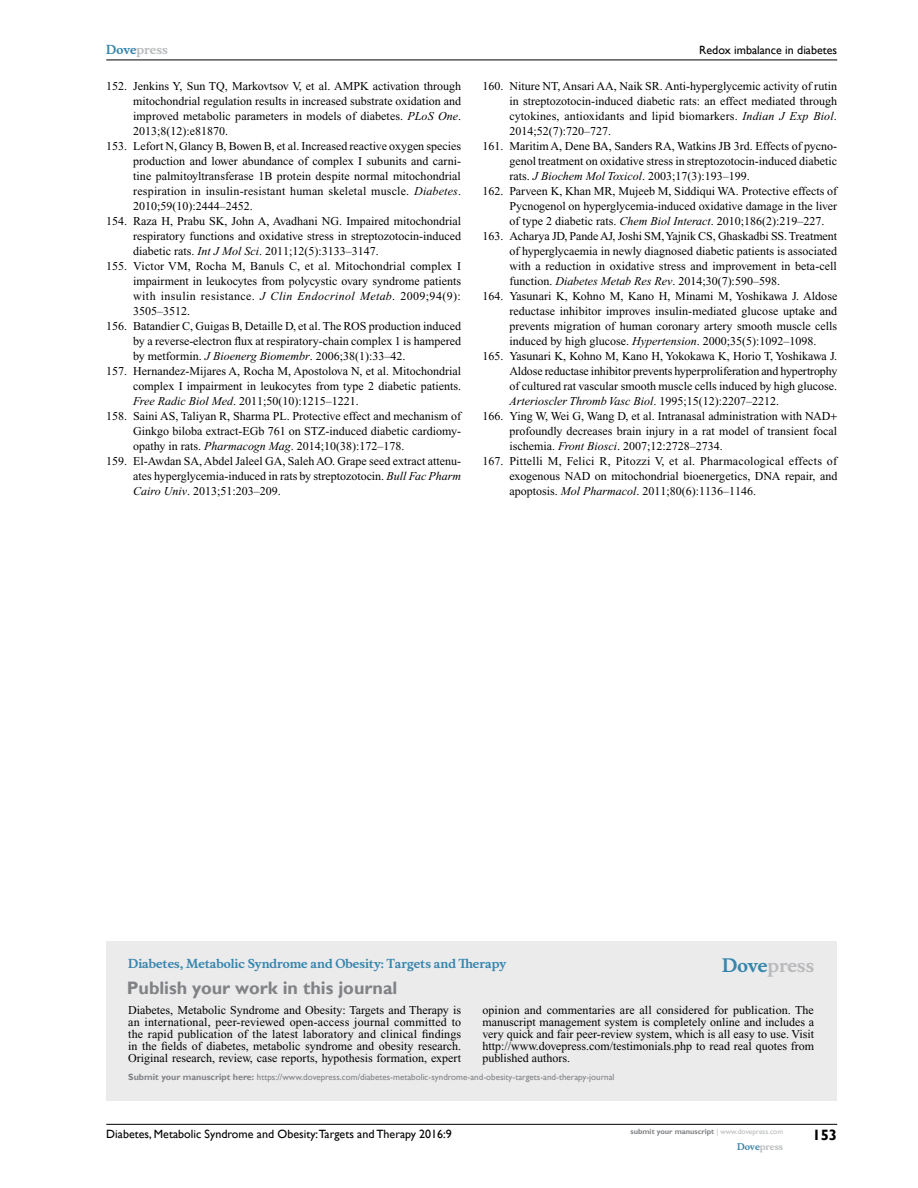
<style>
.page{position:relative;width:918px;height:1188px;background:#fff}
.page>*{position:absolute;margin:0;border:0;box-sizing:border-box;transform-origin:0 0}
.t1{font:700 18px "Gill Sans";color:#808285}
.t2{font:700 18px "Musee";color:#b8babc}
.t3{font:700 15px "Gill Sans";color:#000}
.t4{font:12px/12px "Times New Roman";color:#000;text-align:justify}
.t5{font:12px "Gill Sans";color:#000}
.t6{font:12px "Times New Roman";letter-spacing:.02em;color:#000}
.t7{font:700 12px "Musee";color:#3785ad}
.t8{font:12px "Times New Roman";letter-spacing:.03em;color:#000}
.t9{font:italic 12px "Times New Roman";color:#000}
.t10{font:700 12px "Musee";color:#b8babc}
.t11{font:9px "Gill Sans";color:#808285}
.t12{font:700 9px "Musee";color:#b8babc}
.t13{font:700 7.5px "Gill Sans";color:#808285}
.s1{color:#3785ad}
.s2{font-style:italic}
.s3{font-style:normal}
.s4{font-weight:700}
.s5{font-weight:400;color:#b8babc}
</style>
<div class="page">
<div style="left:106px;top:941px;width:731px;height:159px;background:#ebebec"></div>
<hr style="left:106px;top:1124px;width:731px;height:1px;background:#000">
<hr style="left:106px;top:60px;width:731px;height:1px;background:#000">
<p class="t10" style="left:106px;top:43px;width:63px"><span class="s1">Dove</span>press</p>
<p class="t4" style="left:106px;top:80px;width:356px">152. Jenkins Y, Sun TQ, Markovtsov V, et al. AMPK activation through</p>
<p class="t4" style="left:133px;top:95px;width:329px">mitochondrial regulation results in increased substrate oxidation and</p>
<p class="t4" style="left:133px;top:110px;width:330px">improved metabolic parameters in models of diabetes. <span class="s2">PLoS One</span>.</p>
<p class="t4" style="left:133px;top:125px;width:96px">2013;8(12):e81870.</p>
<p class="t4" style="left:106px;top:140px;width:356px">153. Lefort N, Glancy B, Bowen B, et al. Increased reactive oxygen species</p>
<p class="t4" style="left:133px;top:155px;width:329px">production and lower abundance of complex I subunits and carni-</p>
<p class="t4" style="left:133px;top:170px;width:329px">tine palmitoyltransferase 1B protein despite normal mitochondrial</p>
<p class="t4" style="left:133px;top:185px;width:329px">respiration in insulin-resistant human skeletal muscle. <span class="s2">Diabetes</span>.</p>
<p class="t4" style="left:133px;top:200px;width:121px">2010;59(10):2444–2452.</p>
<p class="t4" style="left:106px;top:215px;width:356px">154. Raza H, Prabu SK, John A, Avadhani NG. Impaired mitochondrial</p>
<p class="t4" style="left:133px;top:230px;width:329px">respiratory functions and oxidative stress in streptozotocin-induced</p>
<p class="t4" style="left:133px;top:245px;width:247px">diabetic rats. <span class="s2">Int J Mol Sci</span>. 2011;12(5):3133–3147.</p>
<p class="t4" style="left:106px;top:260px;width:356px">155. Victor VM, Rocha M, Banuls C, et al. Mitochondrial complex I</p>
<p class="t4" style="left:133px;top:275px;width:329px">impairment in leukocytes from polycystic ovary syndrome patients</p>
<p class="t8" style="left:133px;top:290px;width:329px">with insulin resistance. <span class="s2">J Clin Endocrinol Metab</span>. 2009;94(9):</p>
<p class="t4" style="left:133px;top:305px;width:58px">3505–3512.</p>
<p class="t4" style="left:106px;top:320px;width:356px">156. Batandier C, Guigas B, Detaille D, et al. The ROS production induced</p>
<p class="t4" style="left:133px;top:335px;width:329px">by a reverse-electron flux at respiratory-chain complex 1 is hampered</p>
<p class="t4" style="left:133px;top:350px;width:274px">by metformin. <span class="s2">J Bioenerg Biomembr</span>. 2006;38(1):33–42.</p>
<p class="t4" style="left:106px;top:365px;width:356px">157. Hernandez-Mijares A, Rocha M, Apostolova N, et al. Mitochondrial</p>
<p class="t4" style="left:133px;top:380px;width:329px">complex I impairment in leukocytes from type 2 diabetic patients.</p>
<p class="t4" style="left:133px;top:395px;width:227px"><span class="s2">Free Radic Biol Med</span>. 2011;50(10):1215–1221.</p>
<p class="t4" style="left:106px;top:410px;width:356px">158. Saini AS, Taliyan R, Sharma PL. Protective effect and mechanism of</p>
<p class="t4" style="left:133px;top:425px;width:329px">Ginkgo biloba extract-EGb 761 on STZ-induced diabetic cardiomy-</p>
<p class="t4" style="left:133px;top:440px;width:273px">opathy in rats. <span class="s2">Pharmacogn Mag</span>. 2014;10(38):172–178.</p>
<p class="t4" style="left:106px;top:455px;width:356px">159. El-Awdan SA, Abdel Jaleel GA, Saleh AO. Grape seed extract attenu-</p>
<p class="t4" style="left:133px;top:470px;width:330px">ates hyperglycemia-induced in rats by streptozotocin. <span class="s2">Bull Fac Pharm</span></p>
<p class="t4" style="left:133px;top:485px;width:149px"><span class="s2">Cairo Univ</span>. 2013;51:203–209.</p>
<p class="t5" style="left:699px;top:43px;width:139px">Redox imbalance in diabetes</p>
<p class="t4" style="left:482px;top:80px;width:356px">160. Niture NT, Ansari AA, Naik SR. Anti-hyperglycemic activity of rutin</p>
<p class="t4" style="left:509px;top:95px;width:329px">in streptozotocin-induced diabetic rats: an effect mediated through</p>
<p class="t4" style="left:509px;top:110px;width:329px">cytokines, antioxidants and lipid biomarkers. <span class="s2">Indian J Exp Biol</span>.</p>
<p class="t4" style="left:509px;top:125px;width:103px">2014;52(7):720–727.</p>
<p class="t4" style="left:482px;top:140px;width:356px">161. Maritim A, Dene BA, Sanders RA, Watkins JB 3rd. Effects of pycno-</p>
<p class="t4" style="left:509px;top:155px;width:329px">genol treatment on oxidative stress in streptozotocin-induced diabetic</p>
<p class="t4" style="left:509px;top:170px;width:242px">rats. <span class="s2">J Biochem Mol Toxicol</span>. 2003;17(3):193–199.</p>
<p class="t4" style="left:482px;top:185px;width:356px">162. Parveen K, Khan MR, Mujeeb M, Siddiqui WA. Protective effects of</p>
<p class="t4" style="left:509px;top:200px;width:329px">Pycnogenol on hyperglycemia-induced oxidative damage in the liver</p>
<p class="t4" style="left:509px;top:215px;width:317px">of type 2 diabetic rats. <span class="s2">Chem Biol Interact</span>. 2010;186(2):219–227.</p>
<p class="t4" style="left:482px;top:230px;width:356px">163. Acharya JD, Pande AJ, Joshi SM, Yajnik CS, Ghaskadbi SS. Treatment</p>
<p class="t4" style="left:509px;top:245px;width:329px">of hyperglycaemia in newly diagnosed diabetic patients is associated</p>
<p class="t4" style="left:509px;top:260px;width:329px">with a reduction in oxidative stress and improvement in beta-cell</p>
<p class="t4" style="left:509px;top:275px;width:272px">function. <span class="s2">Diabetes Metab Res Rev</span>. 2014;30(7):590–598.</p>
<p class="t4" style="left:482px;top:290px;width:357px">164. Yasunari K, Kohno M, Kano H, Minami M, Yoshikawa J. Aldose</p>
<p class="t4" style="left:509px;top:305px;width:329px">reductase inhibitor improves insulin-mediated glucose uptake and</p>
<p class="t4" style="left:509px;top:320px;width:329px">prevents migration of human coronary artery smooth muscle cells</p>
<p class="t4" style="left:509px;top:335px;width:309px">induced by high glucose. <span class="s2">Hypertension</span>. 2000;35(5):1092–1098.</p>
<p class="t4" style="left:482px;top:350px;width:356px">165. Yasunari K, Kohno M, Kano H, Yokokawa K, Horio T, Yoshikawa J.</p>
<p class="t4" style="left:509px;top:365px;width:329px">Aldose reductase inhibitor prevents hyperproliferation and hypertrophy</p>
<p class="t4" style="left:509px;top:380px;width:329px">of cultured rat vascular smooth muscle cells induced by high glucose.</p>
<p class="t9" style="left:509px;top:395px;width:271px">Arterioscler Thromb Vasc Biol<span class="s3">. 1995;15(12):2207–2212.</span></p>
<p class="t4" style="left:482px;top:410px;width:350px">166. Ying W, Wei G, Wang D, et al. Intranasal administration with NAD</p>
<p class="t4" style="left:509px;top:425px;width:329px">profoundly decreases brain injury in a rat model of transient focal</p>
<p class="t4" style="left:509px;top:440px;width:215px">ischemia. <span class="s2">Front Biosci</span>. 2007;12:2728–2734.</p>
<p class="t6" style="left:482px;top:455px;width:356px">167. Pittelli M, Felici R, Pitozzi V, et al. Pharmacological effects of</p>
<p class="t4" style="left:509px;top:470px;width:330px">exogenous NAD on mitochondrial bioenergetics, DNA repair, and</p>
<p class="t4" style="left:509px;top:485px;width:248px">apoptosis. <span class="s2">Mol Pharmacol</span>. 2011;80(6):1136–1146.</p>
<p class="t7" style="left:128px;top:956px;width:379px">Diabetes, Metabolic Syndrome and Obesity: Targets and Therapy</p>
<h1 class="t1" style="left:127px;top:977px;width:272px">Publish your work in this journal</h1>
<h1 class="t2" style="left:722px;top:955px;width:94px"><span class="s1">Dove</span>press</h1>
<p class="t4" style="left:128px;top:1004px;width:335px">Diabetes, Metabolic Syndrome and Obesity: Targets and Therapy is an international, peer-reviewed open-access journal committed to the rapid publication of the latest laboratory and clinical findings in the fields of diabetes, metabolic syndrome and obesity research.<br>Original research, review, case reports, hypothesis formation, expert</p>
<p class="t4" style="left:482px;top:1004px;width:333px">opinion and commentaries are all considered for publication. The manuscript management system is completely online and includes a very quick and fair peer-review system, which is all easy to use. Visit http://www.dovepress.com/testimonials.php to read real quotes from published authors.</p>
<p class="t11" style="left:128px;top:1072px;width:488px"><span class="s4">Submit your manuscript here:</span> https://www.dovepress.com/diabetes-metabolic-syndrome-and-obesity-targets-and-therapy-journal</p>
<p class="t5" style="left:106px;top:1127px;width:347px">Diabetes, Metabolic Syndrome and Obesity:Targets and Therapy 2016:9</p>
<p class="t13" style="left:631px;top:1127px;width:154px">submit your manuscript <span class="s5">| www.dovepress.com</span></p>
<p class="t12" style="left:737px;top:1141px;width:48px"><span class="s1">Dove</span>press</p>
<p class="t3" style="left:812px;top:1126px;width:26px">153</p>
</div>
